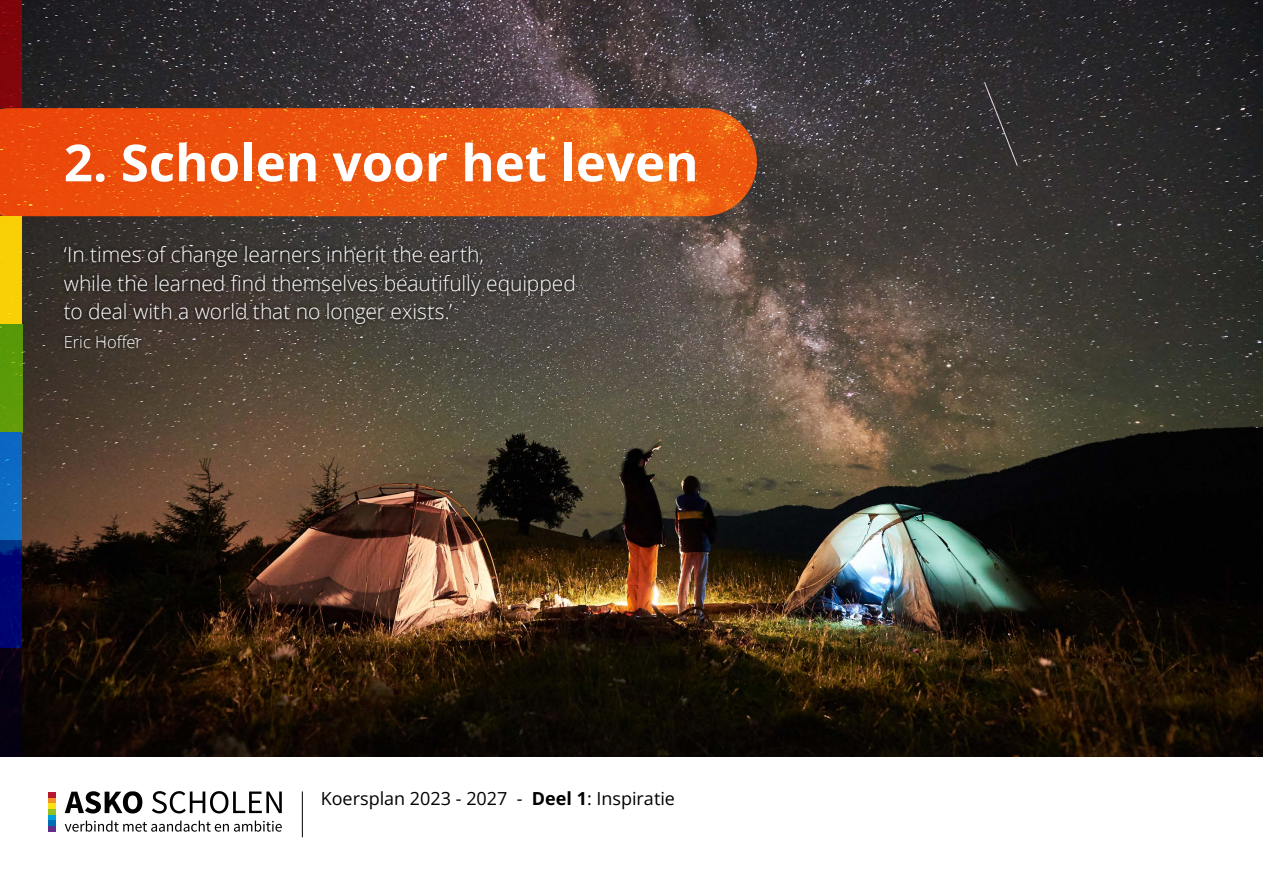
<style>
.page{position:relative;width:1263px;height:893px;background:#fff}
.page>*{position:absolute;margin:0;border:0;box-sizing:border-box;transform-origin:0 0}
.t1{font:700 51px "Open Sans";color:#fff}
.t2{font:300 21px/28.5px "Open Sans";letter-spacing:-.005em;color:#fff}
.t3{font:18px "Open Sans";color:#000}
.t4{font:300 16.5px "Open Sans";color:#fff}
.s1{font-weight:700}
</style>
<div class="page">
<hr style="left:302px;top:791px;width:1px;height:46px;background:#000">
<div style="left:48px;top:820px;width:8px;height:6px;background:#006eb7"></div>
<div style="left:48px;top:814px;width:8px;height:6px;background:#00a0de"></div>
<div style="left:48px;top:809px;width:8px;height:5px;background:#95c11f"></div>
<div style="left:48px;top:803px;width:8px;height:6px;background:#fbe216"></div>
<div style="left:48px;top:797px;width:8px;height:6px;background:#f39325"></div>
<div style="left:48px;top:826px;width:8px;height:5px;background:#652d87"></div>
<div style="left:48px;top:792px;width:8px;height:5px;background:#b7182f"></div>
<svg style="left:65px;top:821px;width:217px;height:11px"></svg>
<svg style="left:65px;top:791px;width:217px;height:22px"></svg>
<img style="left:22px;top:0;width:1241px;height:757px">
<div style="left:60px;top:241px;width:518px;height:111px;background:#000;opacity:.91"></div>
<div style="left:0;top:0;width:22px;height:108px;background:#80050a"></div>
<svg style="left:0;top:108px;width:757px;height:108px;background:#ea5811"></svg>
<div style="left:0;top:216px;width:22px;height:108px;background:#f9cf06"></div>
<div style="left:0;top:324px;width:22px;height:108px;background:#5b9a09"></div>
<div style="left:0;top:432px;width:22px;height:109px;background:#0d6bc4"></div>
<svg style="left:0;top:541px;width:22px;height:108px;background:#000972"></svg>
<div style="left:0;top:649px;width:22px;height:108px;background:#060111"></div>
<h1 class="t1" style="left:64px;top:128px;width:636px">2. Scholen voor het leven</h1>
<p class="t2" style="left:64px;top:240px;width:514px">‘In times of change learners inherit the earth,<br>while the learned find themselves beautifully equipped to deal with a world that no longer exists.’</p>
<p class="t4" style="left:64px;top:330px;width:80px">Eric Hoffer</p>
<p class="t3" style="left:321px;top:786px;width:356px">Koersplan 2023 - 2027 - <span class="s1">Deel 1</span>: Inspiratie</p>
</div>
